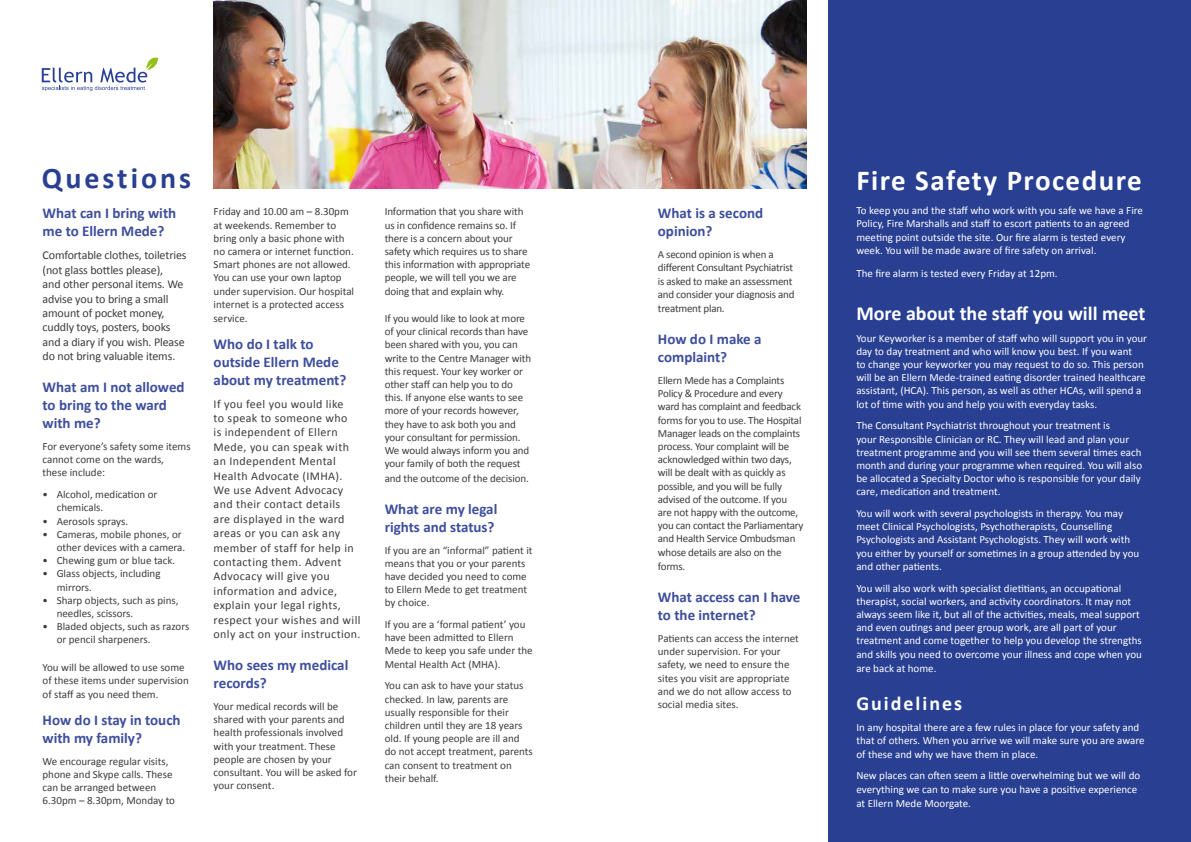
<style>
.page{position:relative;width:1191px;height:842px;background:#fff}
.page>*{position:absolute;margin:0;border:0;box-sizing:border-box;transform-origin:0 0}
.t1{font:700 30px "Calibri";letter-spacing:.1em;color:#283f92}
.t2{font:700 29px "Calibri";letter-spacing:.05em;color:#fff}
.t3{font:700 20px "Calibri";color:#fff}
.t4{font:700 20px "Calibri";letter-spacing:.1em;color:#fff}
.t5{font:700 15px/18px "Calibri";color:#3d4e9c}
.t6{font:12px/14.4px "Calibri";letter-spacing:.03em;color:#3c3c3b}
.t7{font:12px/14.4px "Calibri";letter-spacing:-.01em;color:#3c3c3b}
.t8{font:11px/13.2px "Calibri";letter-spacing:-.01em;color:#3c3c3b}
.t9{font:11px/13.2px "Calibri";color:#fff}
</style>
<div class="page">
<svg style="left:42px;top:58px;width:116px;height:33px"></svg>
<div style="left:829px;top:0;width:362px;height:842px;background:#283f92"></div>
<img style="left:214px;top:0;width:592px;height:188px">
<h1 class="t1" style="left:42px;top:157px;width:151px">Questions</h1>
<h3 class="t5" style="left:43px;top:204px;width:135px">What can I bring with me to Ellern Mede?</h3>
<p class="t7" style="left:43px;top:248px;width:145px">Comfortable clothes, toiletries (not glass bottles please),<br>and other personal items. We advise you to bring a small amount of pocket money, cuddly toys, posters, books and a diary if you wish. Please do not bring valuable items.</p>
<h3 class="t5" style="left:43px;top:378px;width:144px">What am I not allowed to bring to the ward with me?</h3>
<p class="t8" style="left:43px;top:439px;width:150px">For everyone’s safety some items cannot come on the wards, these include:</p>
<p class="t8" style="left:57px;top:487px;width:102px;text-indent:-14px">• Alcohol, medication or chemicals.</p>
<p class="t8" style="left:43px;top:514px;width:87px">• Aerosols sprays.</p>
<p class="t8" style="left:57px;top:527px;width:130px;text-indent:-14px">• Cameras, mobile phones, or other devices with a camera.</p>
<p class="t8" style="left:43px;top:553px;width:134px">• Chewing gum or blue tack.</p>
<p class="t8" style="left:57px;top:567px;width:105px;text-indent:-14px">• Glass objects, including mirrors.</p>
<p class="t8" style="left:57px;top:593px;width:123px;text-indent:-14px">• Sharp objects, such as pins, needles, scissors.</p>
<p class="t8" style="left:57px;top:619px;width:134px;text-indent:-14px">• Bladed objects, such as razors or pencil sharpeners.</p>
<p class="t8" style="left:43px;top:660px;width:148px">You will be allowed to use some of these items under supervision</p>
<p class="t8" style="left:43px;top:687px;width:117px">of staff as you need them.</p>
<h3 class="t5" style="left:43px;top:710px;width:140px">How do I stay in touch with my family?</h3>
<p class="t8" style="left:43px;top:754px;width:134px">We encourage regular visits, phone and Skype calls. These can be arranged between<br>6.30pm – 8.30pm, Monday to</p>
<p class="t8" style="left:214px;top:205px;width:142px">Friday and 10.00 am – 8.30pm at weekends. Remember to bring only a basic phone with no camera or internet function.<br>Smart phones are not allowed.<br>You can use your own laptop under supervision. Our hospital internet is a protected access</p>
<p class="t8" style="left:214px;top:311px;width:36px">service.</p>
<h3 class="t5" style="left:214px;top:334px;width:134px">Who do I talk to outside Ellern Mede about my treatment?</h3>
<p class="t6" style="left:214px;top:396px;width:148px">If you feel you would like<br>to speak to someone who<br>is independent of Ellern<br>Mede, you can speak with an Independent Mental<br>Health Advocate (IMHA).<br>We use Advent Advocacy and their contact details<br>are displayed in the ward areas or you can ask any member of staff for help in contacting them. Advent<br>Advocacy will give you information and advice, explain your legal rights, respect your wishes and will only act on your instruction.</p>
<h3 class="t5" style="left:214px;top:656px;width:136px">Who sees my medical records?</h3>
<p class="t8" style="left:214px;top:699px;width:145px">Your medical records will be shared with your parents and health professionals involved with your treatment. These people are chosen by your consultant. You will be asked for your consent.</p>
<p class="t8" style="left:385px;top:205px;width:147px">Information that you share with us in confidence remains so. If there is a concern about your safety which requires us to share this information with appropriate people, we will tell you we are doing that and explain why.</p>
<p class="t8" style="left:385px;top:311px;width:148px">If you would like to look at more of your clinical records than have been shared with you, you can write to the Centre Manager with this request. Your key worker or other staff can help you to do this. If anyone else wants to see more of your records however, they have to ask both you and your consultant for permission.<br>We would always inform you and your family of both the request</p>
<p class="t8" style="left:385px;top:471px;width:146px">and the outcome of the decision.</p>
<h3 class="t5" style="left:385px;top:499px;width:114px">What are my legal rights and status?</h3>
<p class="t8" style="left:385px;top:543px;width:149px">If you are an “informal” patient it means that you or your parents have decided you need to come to Ellern Mede to get treatment by choice.</p>
<p class="t8" style="left:385px;top:617px;width:149px">If you are a ‘formal patient’ you have been admitted to Ellern<br>Mede to keep you safe under the<br>Mental Health Act (MHA).</p>
<p class="t8" style="left:385px;top:679px;width:150px">You can ask to have your status checked. In law, parents are usually responsible for their children until they are 18 years old. If young people are ill and do not accept treatment, parents can consent to treatment on their behalf.</p>
<h3 class="t5" style="left:658px;top:204px;width:107px">What is a second opinion?</h3>
<p class="t8" style="left:658px;top:247px;width:138px">A second opinion is when a different Consultant Psychiatrist is asked to make an assessment and consider your diagnosis and</p>
<p class="t8" style="left:658px;top:301px;width:68px">treatment plan.</p>
<h3 class="t5" style="left:658px;top:330px;width:105px">How do I make a complaint?</h3>
<p class="t8" style="left:658px;top:373px;width:147px">Ellern Mede has a Complaints<br>Policy &amp; Procedure and every ward has complaint and feedback forms for you to use. The Hospital<br>Manager leads on the complaints process. Your complaint will be acknowledged within two days, will be dealt with as quickly as possible, and you will be fully advised of the outcome. If you are not happy with the outcome, you can contact the Parliamentary and Health Service Ombudsman whose details are also on the</p>
<p class="t8" style="left:658px;top:559px;width:29px">forms.</p>
<h3 class="t5" style="left:658px;top:588px;width:144px">What access can I have to the internet?</h3>
<p class="t8" style="left:658px;top:631px;width:142px">Patients can access the internet under supervision. For your safety, we need to ensure the sites you visit are appropriate and we do not allow access to social media sites.</p>
<h2 class="t2" style="left:856px;top:160px;width:287px">Fire Safety Procedure</h2>
<p class="t9" style="left:856px;top:203px;width:288px">To keep you and the staff who work with you safe we have a Fire Policy, Fire Marshalls and staff to escort patients to an agreed meeting point outside the site. Our fire alarm is tested every week. You will be made aware of fire safety on arrival.</p>
<p class="t9" style="left:856px;top:266px;width:203px">The fire alarm is tested every Friday at 12pm.</p>
<h3 class="t3" style="left:856px;top:299px;width:290px">More about the staff you will meet</h3>
<p class="t9" style="left:856px;top:331px;width:292px">Your Keyworker is a member of staff who will support you in your day to day treatment and who will know you best. If you want<br>to change your keyworker you may request to do so. This person will be an Ellern Mede-trained eating disorder trained healthcare assistant, (HCA). This person, as well as other HCAs, will spend a lot of time with you and help you with everyday tasks.</p>
<p class="t9" style="left:856px;top:419px;width:287px">The Consultant Psychiatrist throughout your treatment is<br>your Responsible Clinician or RC. They will lead and plan your treatment programme and you will see them several times each month and during your programme when required. You will also be allocated a Specialty Doctor who is responsible for your daily care, medication and treatment.</p>
<p class="t9" style="left:856px;top:506px;width:284px">You will work with several psychologists in therapy. You may meet Clinical Psychologists, Psychotherapists, Counselling Psychologists and Assistant Psychologists. They will work with you either by yourself or sometimes in a group attended by you and other patients.</p>
<p class="t9" style="left:856px;top:581px;width:287px">You will also work with specialist dietitians, an occupational therapist, social workers, and activity coordinators. It may not always seem like it, but all of the activities, meals, meal support and even outings and peer group work, are all part of your treatment and come together to help you develop the strengths and skills you need to overcome your illness and cope when you</p>
<p class="t9" style="left:856px;top:661px;width:82px">are back at home.</p>
<h3 class="t4" style="left:856px;top:689px;width:107px">Guidelines</h3>
<p class="t9" style="left:856px;top:720px;width:290px">In any hospital there are a few rules in place for your safety and that of others. When you arrive we will make sure you are aware of these and why we have them in place.</p>
<p class="t9" style="left:856px;top:768px;width:285px">New places can often seem a little overwhelming but we will do everything we can to make sure you have a positive experience</p>
<p class="t9" style="left:856px;top:796px;width:116px">at Ellern Mede Moorgate.</p>
</div>
